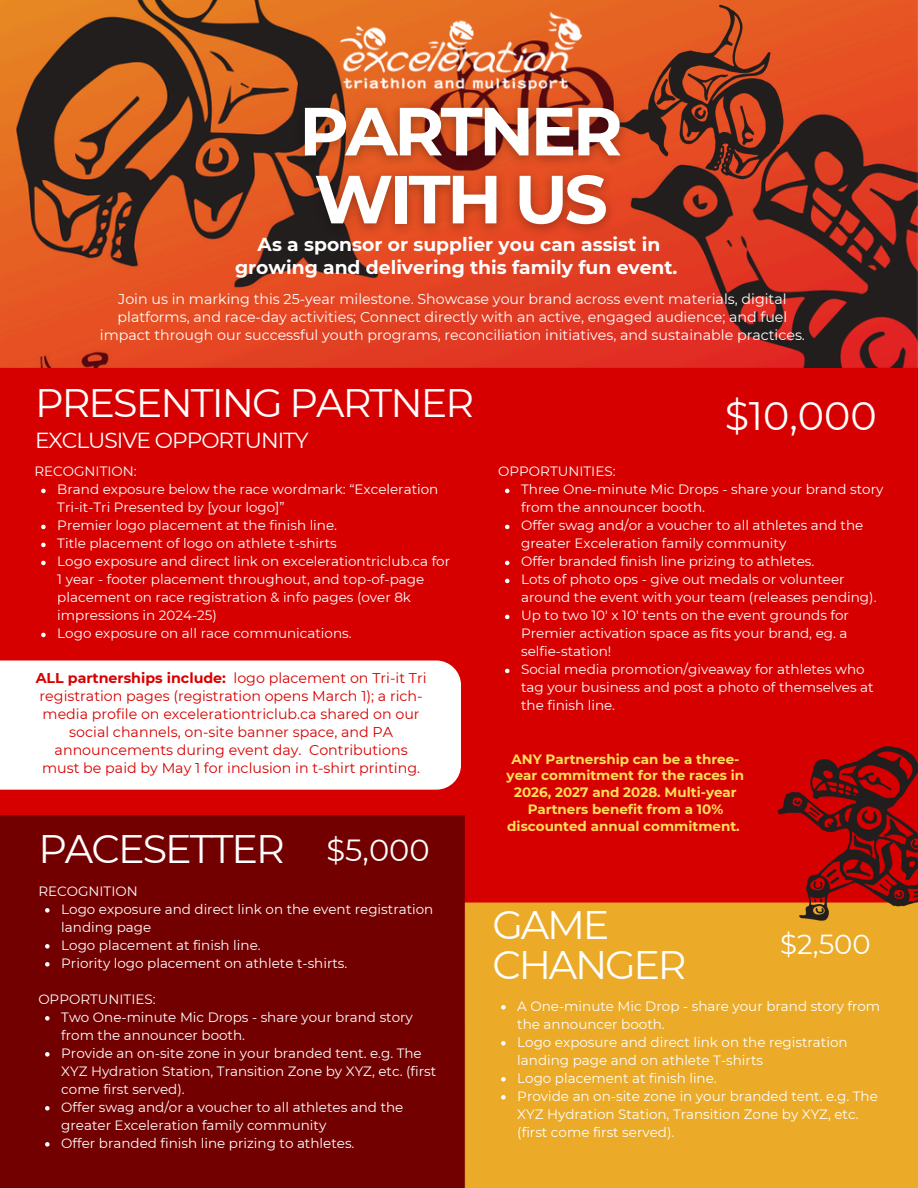
<style>
.page{position:relative;width:918px;height:1188px;background:#fff}
.page>*{position:absolute;margin:0;border:0;box-sizing:border-box;transform-origin:0 0}
.t1{font:700 67.95px/67.9px "Montserrat";letter-spacing:-.05em;color:#fff}
.t2{font:39.75px/39.3px "Montserrat";letter-spacing:-.05em;color:#fff}
.t3{font:30.6px "Montserrat";color:#fff}
.t4{font:27.45px "Montserrat";color:#fff}
.t5{font:21.75px "Montserrat";letter-spacing:-.045em;color:#fff}
.t6{font:700 18.75px/22.5px "Montserrat";color:#fff;text-align:center}
.t7{font:14.25px/18px "Montserrat";color:#d80101;text-align:center}
.t8{font:14.25px/18px "Montserrat";color:#fff;text-align:center}
.t9{font:13.5px/18px "Montserrat";color:#fff}
.t10{font:700 13.5px/16.8px "Montserrat";color:#ffde59;text-align:center}
.s1{font-weight:700}
</style>
<div class="page">
<img style="left:0;top:0;width:918px;height:360px">
<img style="left:341px;top:12px;width:240px;height:77px">
<img style="left:610px;top:0;width:180px;height:186px">
<img style="left:0;top:360px;width:918px;height:828px">
<div style="left:0;top:661px;width:461px;height:129px;background:#fff"></div>
<img style="left:285px;top:91px;width:355px;height:155px">
<svg style="left:41px;top:489px;width:5px;height:4px"></svg>
<svg style="left:41px;top:525px;width:5px;height:4px"></svg>
<svg style="left:41px;top:543px;width:5px;height:4px"></svg>
<svg style="left:41px;top:561px;width:5px;height:4px"></svg>
<svg style="left:41px;top:633px;width:5px;height:4px"></svg>
<svg style="left:45px;top:908px;width:5px;height:5px"></svg>
<svg style="left:45px;top:944px;width:5px;height:5px"></svg>
<svg style="left:45px;top:962px;width:5px;height:5px"></svg>
<svg style="left:45px;top:1016px;width:5px;height:5px"></svg>
<svg style="left:45px;top:1052px;width:5px;height:5px"></svg>
<svg style="left:45px;top:1106px;width:5px;height:5px"></svg>
<svg style="left:45px;top:1142px;width:5px;height:5px"></svg>
<svg style="left:501px;top:1005px;width:5px;height:5px"></svg>
<svg style="left:501px;top:1041px;width:5px;height:5px"></svg>
<svg style="left:501px;top:1077px;width:5px;height:5px"></svg>
<svg style="left:501px;top:1095px;width:5px;height:5px"></svg>
<svg style="left:505px;top:489px;width:4px;height:4px"></svg>
<svg style="left:505px;top:525px;width:4px;height:4px"></svg>
<svg style="left:505px;top:561px;width:4px;height:4px"></svg>
<svg style="left:505px;top:579px;width:4px;height:4px"></svg>
<svg style="left:505px;top:615px;width:4px;height:4px"></svg>
<svg style="left:505px;top:669px;width:4px;height:4px"></svg>
<h1 class="t1" style="left:299px;top:97px;width:325px">PARTNER<br>WITH US</h1>
<p class="t6" style="left:235px;top:233px;width:444px">As a sponsor or supplier you can assist in growing and delivering this family fun event.</p>
<p class="t8" style="left:100px;top:290px;width:707px">Join us in marking this 25-year milestone. Showcase your brand across event materials, digital platforms, and race-day activities; Connect directly with an active, engaged audience; and fuel impact through our successful youth programs, reconciliation initiatives, and sustainable practices.</p>
<p class="t2" style="left:35px;top:383px;width:441px">PRESENTING PARTNER</p>
<p class="t5" style="left:35px;top:427px;width:275px">EXCLUSIVE OPPORTUNITY</p>
<p class="t9" style="left:34px;top:462px;width:104px">RECOGNITION:</p>
<p class="t9" style="left:57px;top:480px;width:383px">Brand exposure below the race wordmark: “Exceleration<br>Tri-it-Tri Presented by [your logo]”</p>
<p class="t9" style="left:57px;top:516px;width:281px">Premier logo placement at the finish line.</p>
<p class="t9" style="left:57px;top:534px;width:281px">Title placement of logo on athlete t-shirts</p>
<p class="t9" style="left:57px;top:552px;width:394px">Logo exposure and direct link on excelerationtriclub.ca for 1 year - footer placement throughout, and top-of-page placement on race registration &amp; info pages (over 8k impressions in 2024-25)</p>
<h2 class="t9" style="left:57px;top:624px;width:296px">Logo exposure on all race communications.</h2>
<p class="t7" style="left:36px;top:669px;width:392px"><span class="s1">ALL partnerships include:</span> logo placement on Tri-it Tri registration pages (registration opens March 1); a rich&shy;media profile on excelerationtriclub.ca shared on our social channels, on-site banner space, and PA announcements during event day. Contributions must be paid by May 1 for inclusion in t-shirt printing.</p>
<h5 class="t2" style="left:38px;top:829px;width:248px">PACESETTER</h5>
<h3 class="t3" style="left:327px;top:832px;width:105px">$5,000</h3>
<h4 class="t9" style="left:38px;top:882px;width:101px">RECOGNITION</h4>
<p class="t9" style="left:61px;top:900px;width:374px">Logo exposure and direct link on the event registration landing page</p>
<p class="t9" style="left:61px;top:936px;width:201px">Logo placement at finish line.</p>
<p class="t9" style="left:61px;top:954px;width:288px">Priority logo placement on athlete t-shirts.</p>
<p class="t9" style="left:38px;top:990px;width:119px">OPPORTUNITIES:</p>
<p class="t9" style="left:61px;top:1008px;width:353px">Two One-minute Mic Drops - share your brand story from the announcer booth.</p>
<p class="t9" style="left:61px;top:1044px;width:376px">Provide an on-site zone in your branded tent. e.g. The<br>XYZ Hydration Station, Transition Zone by XYZ, etc. (first come first served).</p>
<p class="t9" style="left:61px;top:1098px;width:344px">Offer swag and/or a voucher to all athletes and the greater Exceleration family community</p>
<p class="t9" style="left:61px;top:1134px;width:295px">Offer branded finish line prizing to athletes.</p>
<h2 class="t2" style="left:724px;top:396px;width:154px">$10,000</h2>
<p class="t9" style="left:498px;top:462px;width:119px">OPPORTUNITIES:</p>
<p class="t9" style="left:521px;top:480px;width:364px">Three One-minute Mic Drops - share your brand story from the announcer booth.</p>
<h2 class="t9" style="left:521px;top:516px;width:344px">Offer swag and/or a voucher to all athletes and the greater Exceleration family community</h2>
<h4 class="t9" style="left:521px;top:552px;width:295px">Offer branded finish line prizing to athletes.</h4>
<p class="t9" style="left:521px;top:570px;width:357px">Lots of photo ops - give out medals or volunteer around the event with your team (releases pending).</p>
<p class="t9" style="left:521px;top:606px;width:329px;text-align:justify">Up to two 10' x 10' tents on the event grounds for Premier activation space as fits your brand, eg. a selfie-station!</p>
<p class="t9" style="left:521px;top:660px;width:354px">Social media promotion/giveaway for athletes who tag your business and post a photo of themselves at the finish line.</p>
<p class="t10" style="left:507px;top:750px;width:239px">ANY Partnership can be a three&shy;year commitment for the races in<br>2026, 2027 and 2028. Multi-year<br>Partners benefit from a 10% discounted annual commitment.</p>
<h3 class="t2" style="left:492px;top:905px;width:196px">GAME<br>CHANGER</h3>
<h3 class="t4" style="left:780px;top:927px;width:92px">$2,500</h3>
<p class="t9" style="left:517px;top:997px;width:365px">A One-minute Mic Drop - share your brand story from the announcer booth.</p>
<p class="t9" style="left:517px;top:1033px;width:332px">Logo exposure and direct link on the registration landing page and on athlete T-shirts</p>
<p class="t9" style="left:517px;top:1069px;width:201px">Logo placement at finish line.</p>
<p class="t9" style="left:517px;top:1087px;width:362px">Provide an on-site zone in your branded tent. e.g. The<br>XYZ Hydration Station, Transition Zone by XYZ, etc. (first come first served).</p>
</div>
